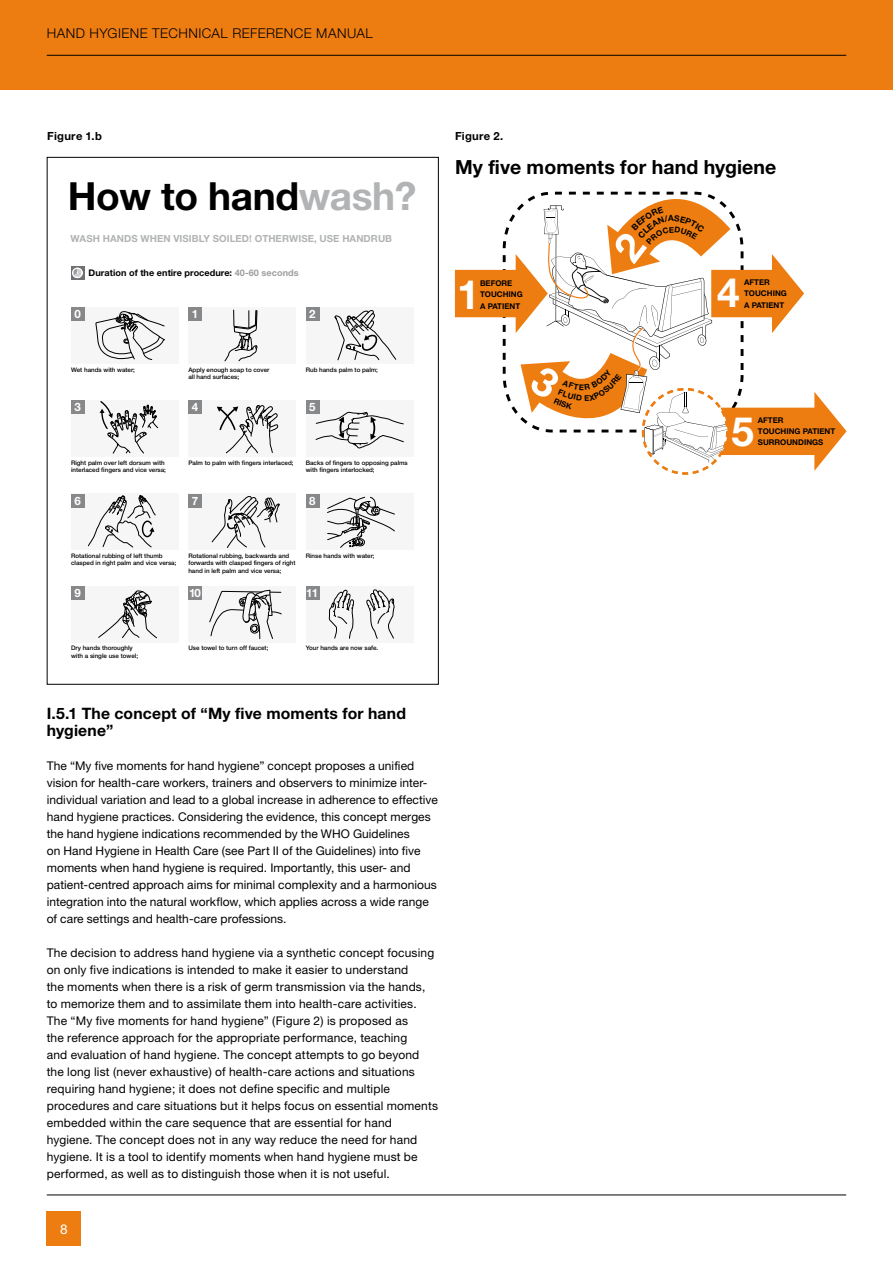
<style>
.page{position:relative;width:893px;height:1263px;background:#fff}
.page>*{position:absolute;margin:0;border:0;box-sizing:border-box;transform-origin:0 0}
.t1{font:700 40.5px "Helvetica Neue";color:#fff}
.t2{font:700 38.85px "Helvetica Neue";letter-spacing:-.01em;color:#000}
.t3{font:700 19.5px "Helvetica Neue";letter-spacing:.005em;color:#000}
.t4{font:700 15.75px/17px "Helvetica Neue";letter-spacing:.01em;color:#000}
.t5{font:300 13.5px "Helvetica Neue";letter-spacing:.035em;color:#000}
.t6{font:13.5px "Helvetica Neue";color:#fff}
.t7{font:12px/17px "Helvetica Neue";letter-spacing:.01em;color:#000}
.t8{font:700 11.55px "Helvetica Neue";color:#fff}
.t9{font:700 11.25px "Helvetica Neue";letter-spacing:.025em;color:#000}
.t10{font:700 9.75px "Helvetica Neue";letter-spacing:.005em;color:#b1b3b4}
.t11{font:700 9.15px "Helvetica Neue";letter-spacing:.005em;color:#000}
.t12{font:700 7.95px/11.2px "Helvetica Neue";color:#000}
.t13{font:500 6.3px/7.5px "Helvetica Neue";color:#000}
.s1{color:#b1b3b4}
.s2{color:#9c9e9f}
</style>
<div class="page">
<div style="left:0;top:0;width:893px;height:89px;background:#ee7d11"></div>
<div style="left:47px;top:1212px;width:34px;height:34px;background:#ee7d11"></div>
<hr style="left:47px;top:1194px;width:799px;height:1px;background:#000">
<hr style="left:47px;top:55px;width:799px;height:1px;background:#000">
<div style="left:71px;top:308px;width:108px;height:56px;background:#f6f6f6"></div>
<div style="left:71px;top:308px;width:14px;height:13px;background:#87888a"></div>
<svg style="left:96px;top:311px;width:69px;height:49px"></svg>
<div style="left:71px;top:400px;width:108px;height:56px;background:#f6f6f6"></div>
<div style="left:71px;top:400px;width:14px;height:14px;background:#87888a"></div>
<svg style="left:99px;top:401px;width:59px;height:53px"></svg>
<div style="left:71px;top:494px;width:108px;height:56px;background:#f6f6f6"></div>
<div style="left:71px;top:494px;width:14px;height:13px;background:#87888a"></div>
<svg style="left:88px;top:495px;width:68px;height:53px"></svg>
<div style="left:71px;top:586px;width:108px;height:56px;background:#f6f6f6"></div>
<div style="left:71px;top:586px;width:14px;height:14px;background:#87888a"></div>
<svg style="left:98px;top:590px;width:59px;height:49px"></svg>
<svg style="left:71px;top:266px;width:13px;height:14px"></svg>
<div style="left:72px;top:268px;width:11px;height:10px;border:1px solid #fff;border-radius:50%"></div>
<svg style="left:72px;top:268px;width:10px;height:10px"></svg>
<div style="left:306px;top:308px;width:108px;height:56px;background:#f6f6f6"></div>
<div style="left:306px;top:308px;width:13px;height:13px;background:#87888a"></div>
<svg style="left:334px;top:310px;width:63px;height:51px"></svg>
<div style="left:188px;top:308px;width:108px;height:56px;background:#f6f6f6"></div>
<div style="left:188px;top:308px;width:14px;height:13px;background:#87888a"></div>
<svg style="left:224px;top:310px;width:33px;height:52px"></svg>
<div style="left:188px;top:400px;width:108px;height:56px;background:#f6f6f6"></div>
<div style="left:188px;top:400px;width:14px;height:14px;background:#87888a"></div>
<svg style="left:216px;top:405px;width:62px;height:49px"></svg>
<div style="left:306px;top:400px;width:108px;height:56px;background:#f6f6f6"></div>
<div style="left:306px;top:400px;width:13px;height:14px;background:#87888a"></div>
<svg style="left:315px;top:412px;width:89px;height:37px"></svg>
<div style="left:188px;top:494px;width:108px;height:56px;background:#f6f6f6"></div>
<div style="left:188px;top:494px;width:14px;height:13px;background:#87888a"></div>
<svg style="left:211px;top:496px;width:68px;height:52px"></svg>
<div style="left:306px;top:494px;width:108px;height:56px;background:#f6f6f6"></div>
<div style="left:306px;top:494px;width:13px;height:13px;background:#87888a"></div>
<svg style="left:327px;top:497px;width:68px;height:51px"></svg>
<div style="left:306px;top:586px;width:108px;height:56px;background:#f6f6f6"></div>
<div style="left:306px;top:586px;width:13px;height:14px;background:#87888a"></div>
<svg style="left:329px;top:589px;width:25px;height:50px"></svg>
<svg style="left:367px;top:589px;width:28px;height:50px"></svg>
<div style="left:188px;top:586px;width:108px;height:56px;background:#f6f6f6"></div>
<div style="left:188px;top:586px;width:14px;height:14px;background:#87888a"></div>
<svg style="left:209px;top:590px;width:73px;height:49px"></svg>
<svg style="left:455px;top:191px;width:392px;height:280px"></svg>
<p class="t5" style="left:47px;top:29px;width:327px">HAND HYGIENE TECHNICAL REFERENCE MANUAL</p>
<p class="t9" style="left:47px;top:132px;width:56px">Figure 1.b</p>
<p class="t9" style="left:455px;top:132px;width:50px">Figure 2.</p>
<h2 class="t2" style="left:68px;top:182px;width:350px">How to hand<span class="s1">wash?</span></h2>
<p class="t10" style="left:71px;top:235px;width:323px">WASH HANDS WHEN VISIBLY SOILED! OTHERWISE, USE HANDRUB</p>
<p class="t11" style="left:89px;top:269px;width:212px">Duration of the entire procedure: <span class="s2">40-60 seconds</span></p>
<p class="t8" style="left:75px;top:310px;width:8px">0</p>
<p class="t8" style="left:192px;top:310px;width:8px">1</p>
<p class="t8" style="left:309px;top:310px;width:8px">2</p>
<p class="t13" style="left:71px;top:366px;width:66px">Wet hands with water;</p>
<p class="t8" style="left:75px;top:403px;width:8px">3</p>
<p class="t13" style="left:188px;top:366px;width:83px">Apply enough soap to cover all hand surfaces;</p>
<p class="t13" style="left:306px;top:366px;width:74px">Rub hands palm to palm;</p>
<p class="t8" style="left:192px;top:403px;width:8px">4</p>
<p class="t8" style="left:309px;top:403px;width:8px">5</p>
<p class="t13" style="left:71px;top:459px;width:96px">Right palm over left dorsum with interlaced fingers and vice versa;</p>
<p class="t13" style="left:188px;top:459px;width:107px">Palm to palm with fingers interlaced;</p>
<p class="t13" style="left:306px;top:459px;width:104px">Backs of fingers to opposing palms with fingers interlocked;</p>
<p class="t8" style="left:75px;top:496px;width:8px">6</p>
<p class="t8" style="left:192px;top:496px;width:8px">7</p>
<p class="t8" style="left:309px;top:496px;width:8px">8</p>
<h3 class="t3" style="left:455px;top:160px;width:323px">My five moments for hand hygiene</h3>
<h1 class="t1" style="left:457px;top:280px;width:24px">1</h1>
<p class="t12" style="left:480px;top:278px;width:44px">BEFORE<br>TOUCHING<br>A PATIENT</p>
<h1 class="t1" style="left:717px;top:278px;width:24px">4</h1>
<p class="t12" style="left:744px;top:277px;width:44px">AFTER<br>TOUCHING<br>A PATIENT</p>
<h1 class="t1" style="left:731px;top:417px;width:24px">5</h1>
<p class="t12" style="left:758px;top:415px;width:79px">AFTER<br>TOUCHING PATIENT<br>SURROUNDINGS</p>
<p class="t13" style="left:71px;top:553px;width:107px">Rotational rubbing of left thumb clasped in right palm and vice versa;</p>
<p class="t13" style="left:188px;top:553px;width:109px">Rotational rubbing, backwards and forwards with clasped fingers of right hand in left palm and vice versa;</p>
<p class="t13" style="left:306px;top:553px;width:70px">Rinse hands with water;</p>
<p class="t8" style="left:74px;top:589px;width:8px">9</p>
<p class="t8" style="left:189px;top:589px;width:13px">10</p>
<p class="t8" style="left:306px;top:589px;width:13px">11</p>
<p class="t13" style="left:71px;top:645px;width:69px">Dry hands thoroughly with a single use towel;</p>
<p class="t13" style="left:188px;top:645px;width:82px">Use towel to turn off faucet;</p>
<p class="t13" style="left:306px;top:645px;width:74px">Your hands are now safe.</p>
<h3 class="t4" style="left:47px;top:706px;width:361px">I.5.1 The concept of “My five moments for hand hygiene”</h3>
<p class="t7" style="left:47px;top:758px;width:393px">The “My five moments for hand hygiene” concept proposes a unified vision for health-care workers, trainers and observers to minimize inter&shy;individual variation and lead to a global increase in adherence to effective hand hygiene practices. Considering the evidence, this concept merges the hand hygiene indications recommended by the WHO Guidelines<br>on Hand Hygiene in Health Care (see Part II of the Guidelines) into five moments when hand hygiene is required. Importantly, this user- and patient-centred approach aims for minimal complexity and a harmonious integration into the natural workflow, which applies across a wide range of care settings and health-care professions.</p>
<p class="t7" style="left:47px;top:945px;width:393px">The decision to address hand hygiene via a synthetic concept focusing on only five indications is intended to make it easier to understand<br>the moments when there is a risk of germ transmission via the hands, to memorize them and to assimilate them into health-care activities.<br>The “My five moments for hand hygiene” (Figure 2) is proposed as<br>the reference approach for the appropriate performance, teaching<br>and evaluation of hand hygiene. The concept attempts to go beyond the long list (never exhaustive) of health-care actions and situations requiring hand hygiene; it does not define specific and multiple procedures and care situations but it helps focus on essential moments embedded within the care sequence that are essential for hand hygiene. The concept does not in any way reduce the need for hand hygiene. It is a tool to identify moments when hand hygiene must be performed, as well as to distinguish those when it is not useful.</p>
<p class="t6" style="left:60px;top:1224px;width:9px">8</p>
</div>
